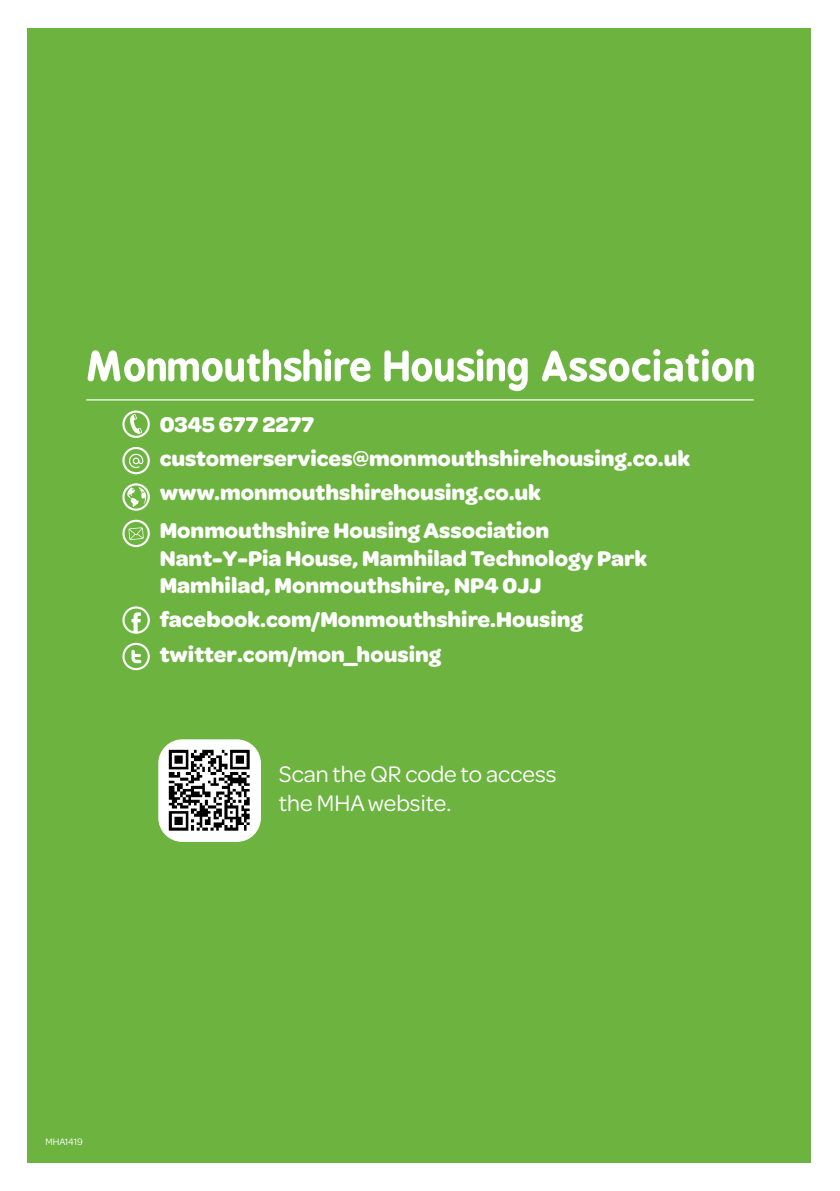
<style>
.page{position:relative;width:840px;height:1191px;background:#fff}
.page>*{position:absolute;margin:0;border:0;box-sizing:border-box;transform-origin:0 0}
.t1{font:24px/28.8px "Omnes";color:#fff}
.t2{font:700 22.8px/27.4px "Omnes";color:#fff}
.t3{font:10px "Omnes";letter-spacing:-.005em;color:#fff}
</style>
<div class="page">
<div style="left:27px;top:28px;width:782px;height:1134px;background:#6cb33f"></div>
<img style="left:158px;top:739px;width:103px;height:103px">
<svg style="left:122px;top:410px;width:28px;height:28px"></svg>
<svg style="left:122px;top:520px;width:28px;height:27px"></svg>
<svg style="left:122px;top:447px;width:28px;height:27px"></svg>
<svg style="left:122px;top:483px;width:28px;height:28px"></svg>
<svg style="left:122px;top:606px;width:28px;height:28px"></svg>
<svg style="left:122px;top:643px;width:28px;height:27px"></svg>
<svg style="left:88px;top:349px;width:665px;height:42px"></svg>
<hr style="left:86px;top:399px;width:667px;height:1px;background:#fff">
<p class="t2" style="left:160px;top:409px;width:156px">0345 677 2277</p>
<p class="t2" style="left:160px;top:443px;width:531px">customerservices@monmouthshirehousing.co.uk</p>
<p class="t2" style="left:160px;top:477px;width:382px">www.monmouthshirehousing.co.uk</p>
<p class="t2" style="left:160px;top:515px;width:489px">Monmouthshire Housing Association<br>Nant-Y-Pia House, Mamhilad Technology Park<br>Mamhilad, Monmouthshire, NP4 0JJ</p>
<p class="t2" style="left:160px;top:604px;width:424px">facebook.com/Monmouthshire.Housing</p>
<p class="t2" style="left:160px;top:639px;width:283px">twitter.com/mon_housing</p>
<p class="t1" style="left:279px;top:758px;width:279px">Scan the QR code to access the MHA website.</p>
<p class="t3" style="left:45px;top:1135px;width:39px">MHA1419</p>
</div>
